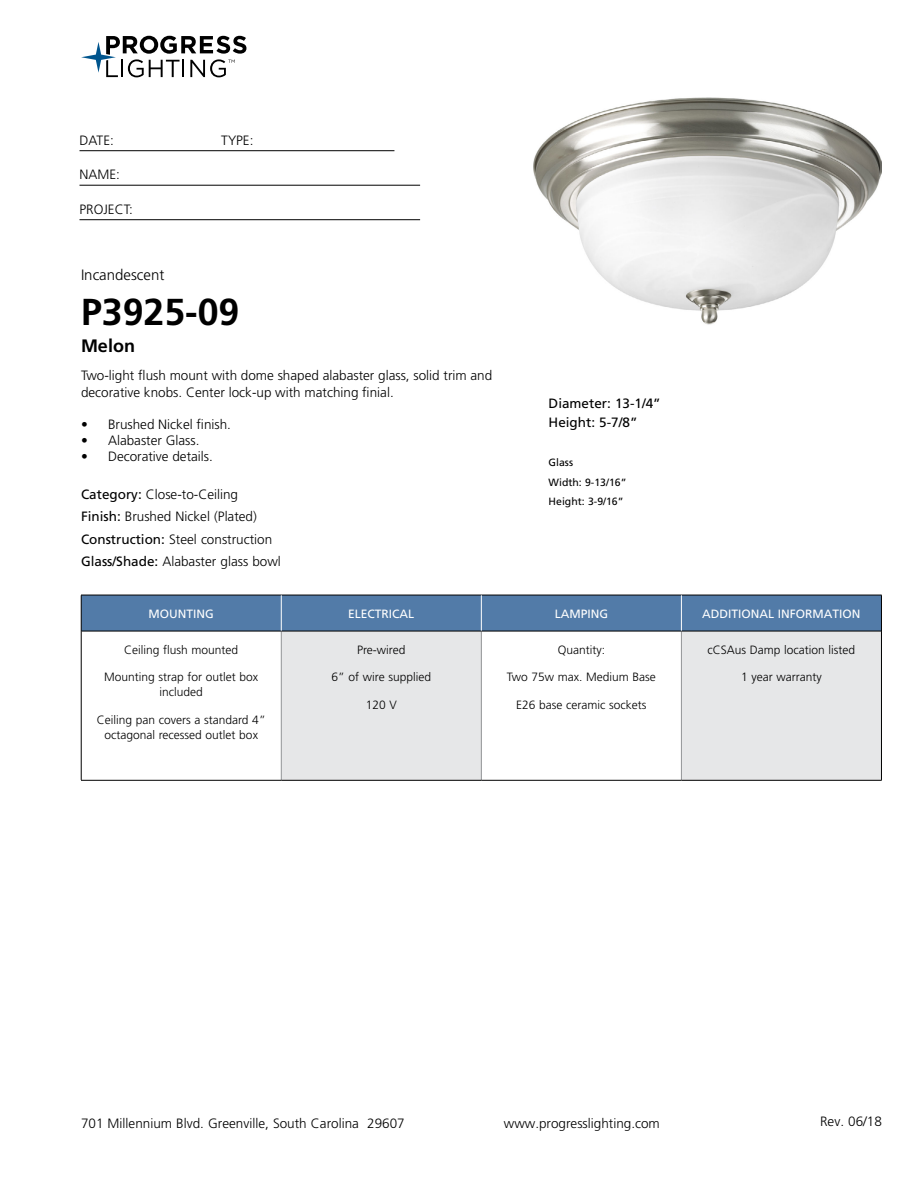
<style>
.page{position:relative;width:918px;height:1188px;background:#fff}
.page>*{position:absolute;margin:0;border:0;box-sizing:border-box;transform-origin:0 0}
.t1{font:700 37.5px "Frutiger LT Std";color:#000}
.t2{font:700 18px "Frutiger LT Std";color:#000}
.t3{font:300 15px "Frutiger LT Std";color:#000}
.t4{font:300 13.5px/22.5px "Frutiger LT Std";color:#000}
.t5{font:13.5px/19.5px "Frutiger LT Std";color:#000}
.t6{font:300 12px/15px "Frutiger LT Std";color:#000;text-align:center}
.t7{font:12px "Frutiger LT Std";color:#fff}
.t8{font:10.5px/19.5px "Frutiger LT Std";color:#000}
.s1{font-weight:400}
</style>
<div class="page">
<svg style="left:81px;top:36px;width:165px;height:41px"></svg>
<hr style="left:80px;top:150px;width:314px;height:1px;background:#000">
<hr style="left:80px;top:185px;width:340px;height:1px;background:#000">
<hr style="left:80px;top:219px;width:340px;height:1px;background:#000">
<div style="left:82px;top:596px;width:799px;height:35px;background:#527ba8"></div>
<div style="left:281px;top:631px;width:200px;height:149px;background:#e6e7e8"></div>
<div style="left:681px;top:631px;width:200px;height:149px;background:#e6e7e8"></div>
<hr style="left:281px;top:631px;width:1px;height:149px;background:#939598">
<hr style="left:481px;top:631px;width:1px;height:149px;background:#939598">
<hr style="left:681px;top:631px;width:1px;height:149px;background:#939598">
<hr style="left:81px;top:631px;width:200px;height:1px;background:#000">
<hr style="left:281px;top:631px;width:200px;height:1px;background:#000">
<hr style="left:481px;top:631px;width:200px;height:1px;background:#000">
<hr style="left:681px;top:631px;width:200px;height:1px;background:#000">
<hr style="left:81px;top:780px;width:200px;height:1px;background:#000">
<hr style="left:281px;top:780px;width:200px;height:1px;background:#000">
<hr style="left:481px;top:780px;width:200px;height:1px;background:#000">
<hr style="left:681px;top:780px;width:201px;height:1px;background:#000">
<hr style="left:81px;top:595px;width:200px;height:1px;background:#000">
<hr style="left:81px;top:595px;width:1px;height:36px;background:#000">
<hr style="left:281px;top:595px;width:200px;height:1px;background:#000">
<hr style="left:481px;top:595px;width:200px;height:1px;background:#000">
<hr style="left:681px;top:595px;width:201px;height:1px;background:#000">
<hr style="left:881px;top:595px;width:1px;height:36px;background:#000">
<hr style="left:81px;top:631px;width:1px;height:149px;background:#000">
<hr style="left:881px;top:631px;width:1px;height:149px;background:#000">
<hr style="left:281px;top:595px;width:1px;height:36px;background:#fff">
<hr style="left:681px;top:595px;width:1px;height:36px;background:#fff">
<hr style="left:481px;top:595px;width:1px;height:36px;background:#fff">
<img style="left:533px;top:97px;width:349px;height:228px">
<p class="t4" style="left:80px;top:129px;width:36px">DATE:</p>
<p class="t4" style="left:221px;top:129px;width:34px">TYPE:</p>
<p class="t4" style="left:80px;top:164px;width:42px">NAME:</p>
<p class="t4" style="left:80px;top:198px;width:55px">PROJECT:</p>
<p class="t3" style="left:81px;top:266px;width:85px">Incandescent</p>
<h1 class="t1" style="left:81px;top:290px;width:160px">P3925-09</h1>
<h2 class="t2" style="left:81px;top:335px;width:55px">Melon</h2>
<p class="t4" style="left:81px;top:368px;width:413px;line-height:16.2px">Two-light flush mount with dome shaped alabaster glass, solid trim and decorative knobs. Center lock-up with matching finial.</p>
<p class="t4" style="left:81px;top:413px;width:152px">• Brushed Nickel finish.</p>
<p class="t4" style="left:81px;top:429px;width:120px">• Alabaster Glass.</p>
<p class="t4" style="left:81px;top:446px;width:133px">• Decorative details.</p>
<p class="t4" style="left:81px;top:483px;width:201px"><span class="s1">Category:</span> Close-to-Ceiling <span class="s1">Finish:</span> Brushed Nickel (Plated)<br><span class="s1">Construction:</span> Steel construction <span class="s1">Glass/Shade:</span> Alabaster glass bowl</p>
<p class="t7" style="left:149px;top:606px;width:67px">MOUNTING</p>
<p class="t7" style="left:348px;top:606px;width:68px">ELECTRICAL</p>
<p class="t7" style="left:555px;top:606px;width:55px">LAMPING</p>
<p class="t7" style="left:702px;top:606px;width:160px">ADDITIONAL INFORMATION</p>
<p class="t6" style="left:124px;top:642px;width:116px">Ceiling flush mounted</p>
<p class="t6" style="left:104px;top:670px;width:156px">Mounting strap for outlet box included</p>
<p class="t6" style="left:97px;top:713px;width:170px">Ceiling pan covers a standard 4” octagonal recessed outlet box</p>
<p class="t5" style="left:549px;top:393px;width:114px">Diameter: 13-1/4”<br>Height: 5-7/8”</p>
<p class="t8" style="left:549px;top:453px;width:79px">Glass<br>Width: 9-13/16”<br>Height: 3-9/16”</p>
<p class="t6" style="left:357px;top:642px;width:50px">Pre-wired</p>
<p class="t6" style="left:332px;top:670px;width:101px">6” of wire supplied</p>
<p class="t6" style="left:366px;top:698px;width:33px">120 V</p>
<p class="t6" style="left:708px;top:642px;width:149px">cCSAus Damp location listed</p>
<p class="t6" style="left:741px;top:670px;width:82px">1 year warranty</p>
<p class="t6" style="left:558px;top:642px;width:49px">Quantity:</p>
<p class="t6" style="left:507px;top:670px;width:150px">Two 75w max. Medium Base</p>
<p class="t6" style="left:516px;top:698px;width:132px">E26 base ceramic sockets</p>
<p class="t4" style="left:81px;top:1112px;width:325px">701 Millennium Blvd. Greenville, South Carolina 29607</p>
<p class="t4" style="left:504px;top:1112px;width:158px">www.progresslighting.com</p>
<p class="t4" style="left:820px;top:1110px;width:63px">Rev. 06/18</p>
</div>
